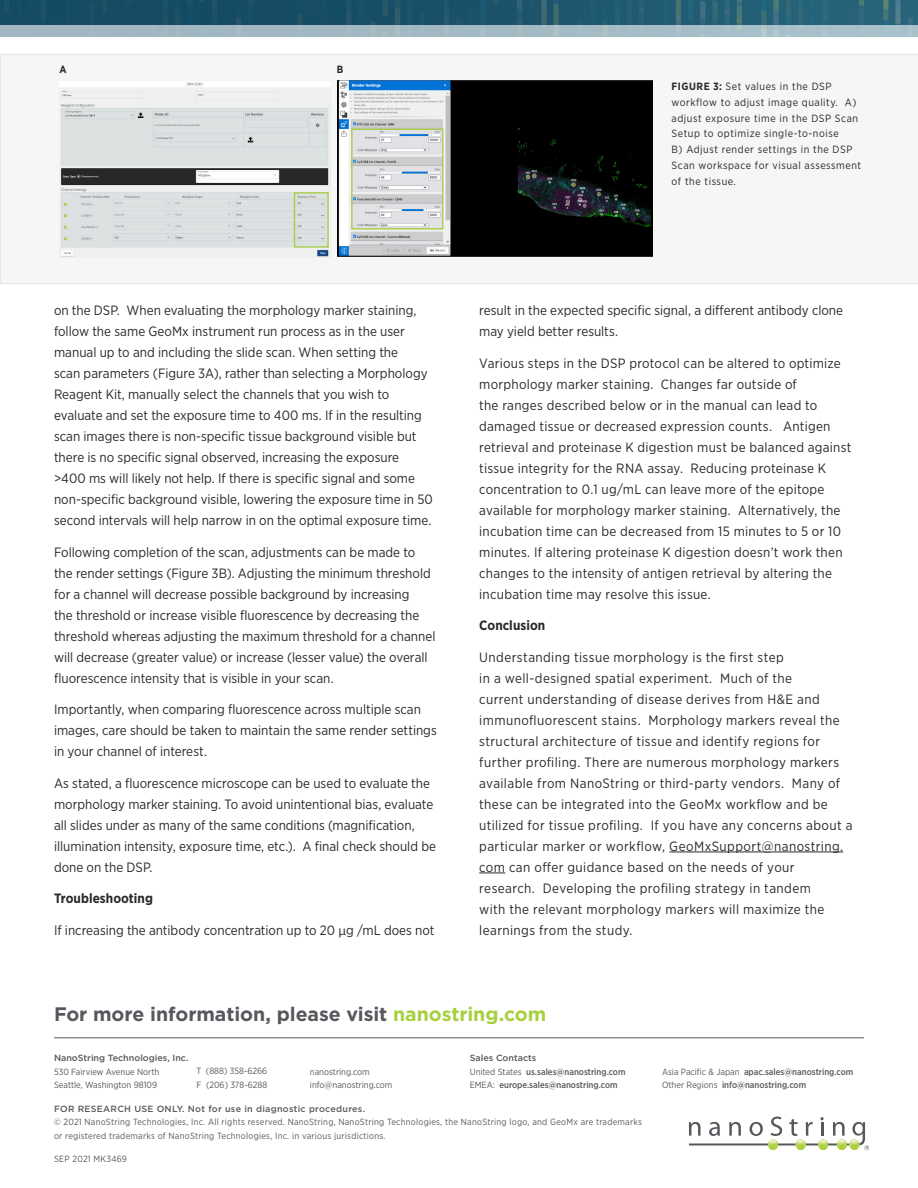
<style>
.page{position:relative;width:918px;height:1188px;background:#fff}
.page>*{position:absolute;margin:0;border:0;box-sizing:border-box;transform-origin:0 0}
.t1{font:700 19.5px "Gotham";color:#56585d}
.t2{font:13.5px/21px "Gotham Narrow";letter-spacing:.005em;color:#2b292a}
.t3{font:13.5px/21px "Gotham Narrow";letter-spacing:.03em;color:#2b292a}
.t4{font:700 13.5px "Gotham Narrow";letter-spacing:.005em;color:#2b292a}
.t5{font:10.5px/15.8px "Gotham Narrow";letter-spacing:.05em;color:#2b292a}
.t6{font:700 10.5px "Gotham Narrow";color:#2b292a}
.t7{font:9px/13.5px "Gotham Narrow";letter-spacing:.025em;color:#575a5e}
.t8{font:500 9px/13.5px "Gotham Narrow";color:#56585d}
.t9{font:9px/13.5px "Gotham Narrow";color:#56585d}
.t10{font:500 9px "Gotham";letter-spacing:.03em;color:#575a5e}
.t11{font:500 9px "Gotham";color:#56585d}
.s1{font-weight:700}
.s2{font-family:"Proxima Nova"}
.s3{color:#a8cf40}
.s4{font-weight:400}
</style>
<div class="page">
<svg style="left:689px;top:1117px;width:180px;height:33px"></svg>
<hr style="left:669px;top:852px;width:174px;height:1px;background:#2b292a">
<svg style="left:479px;top:873px;width:26px;height:1px"></svg>
<div style="left:0;top:54px;width:918px;height:230px;background:#f6f6f5"></div>
<hr style="left:54px;top:1038px;width:810px;height:1px;background:#56585d">
<img style="left:0;top:0;width:918px;height:25px">
<div style="left:0;top:25px;width:918px;height:12px;background:#a4bac3"></div>
<img style="left:337px;top:81px;width:316px;height:176px">
<img style="left:59px;top:82px;width:271px;height:176px">
<div style="left:294px;top:192px;width:35px;height:56px;border:1px solid #a5ce39"></div>
<div style="left:351px;top:129px;width:92px;height:100px;border:1px solid #a5ce39"></div>
<p class="t6" style="left:59px;top:64px;width:9px">A</p>
<p class="t6" style="left:337px;top:64px;width:8px">B</p>
<p class="t5" style="left:672px;top:79px;width:191px"><span class="s1">FIGURE 3:</span> Set values in the DSP workflow to adjust image quality. A) adjust exposure time in the DSP Scan<br>Setup to optimize single-to-noise<br>B) Adjust render settings in the DSP<br>Scan workspace for visual assessment of the tissue.</p>
<p class="t2" style="left:54px;top:301px;width:380px">on the DSP. When evaluating the morphology marker staining, follow the same GeoMx instrument run process as in the user manual up to and including the slide scan. When setting the<br>scan parameters (Figure 3A), rather than selecting a Morphology Reagent Kit, manually select the channels that you wish to evaluate and set the exposure time to 400 ms. If in the resulting scan images there is non-specific tissue background visible but there is no specific signal observed, increasing the exposure &gt;400 ms will likely not help. If there is specific signal and some non-specific background visible, lowering the exposure time in 50 second intervals will help narrow in on the optimal exposure time.</p>
<p class="t2" style="left:54px;top:542px;width:383px">Following completion of the scan, adjustments can be made to the render settings (Figure 3B). Adjusting the minimum threshold for a channel will decrease possible background by increasing<br>the threshold or increase visible fluorescence by decreasing the threshold whereas adjusting the maximum threshold for a channel will decrease (greater value) or increase (lesser value) the overall fluorescence intensity that is visible in your scan.</p>
<p class="t2" style="left:54px;top:700px;width:384px">Importantly, when comparing fluorescence across multiple scan images, care should be taken to maintain the same render settings in your channel of interest.</p>
<p class="t2" style="left:54px;top:773px;width:384px">As stated, a fluorescence microscope can be used to evaluate the morphology marker staining. To avoid unintentional bias, evaluate all slides under as many of the same conditions (magnification, illumination intensity, exposure time, etc.). A final check should be done on the DSP.</p>
<p class="t4" style="left:54px;top:892px;width:101px">Troubleshooting</p>
<p class="t2" style="left:54px;top:920px;width:382px">If increasing the antibody concentration up to 20 <span class="s2">μ</span>g /mL does not</p>
<p class="t2" style="left:479px;top:301px;width:365px">result in the expected specific signal, a different antibody clone may yield better results.</p>
<p class="t2" style="left:479px;top:353px;width:374px">Various steps in the DSP protocol can be altered to optimize morphology marker staining. Changes far outside of<br>the ranges described below or in the manual can lead to damaged tissue or decreased expression counts. Antigen retrieval and proteinase K digestion must be balanced against tissue integrity for the RNA assay. Reducing proteinase K concentration to 0.1 ug/mL can leave more of the epitope available for morphology marker staining. Alternatively, the incubation time can be decreased from 15 minutes to 5 or 10 minutes. If altering proteinase K digestion doesn’t work then changes to the intensity of antigen retrieval by altering the incubation time may resolve this issue.</p>
<p class="t4" style="left:479px;top:619px;width:68px">Conclusion</p>
<p class="t3" style="left:479px;top:647px;width:375px">Understanding tissue morphology is the first step<br>in a well-designed spatial experiment. Much of the<br>current understanding of disease derives from H&amp;E and immunofluorescent stains. Morphology markers reveal the structural architecture of tissue and identify regions for further profiling. There are numerous morphology markers available from NanoString or third-party vendors. Many of these can be integrated into the GeoMx workflow and be utilized for tissue profiling. If you have any concerns about a particular marker or workflow, GeoMxSupport@nanostring. com can offer guidance based on the needs of your research. Developing the profiling strategy in tandem<br>with the relevant morphology markers will maximize the learnings from the study.</p>
<h1 class="t1" style="left:54px;top:1006px;width:494px">For more information, please visit <span class="s3">nanostring.com</span></h1>
<p class="t11" style="left:54px;top:1054px;width:136px">NanoString Technologies, Inc.</p>
<p class="t9" style="left:54px;top:1065px;width:107px">530 Fairview Avenue North<br>Seattle, Washington 98109</p>
<p class="t8" style="left:662px;top:1065px;width:193px"><span class="s4">Asia Pacific &amp; Japan</span> apac.sales@nanostring.com<br><span class="s4">Other Regions</span> info@nanostring.com</p>
<p class="t11" style="left:470px;top:1054px;width:68px">Sales Contacts</p>
<p class="t8" style="left:470px;top:1065px;width:157px"><span class="s4">United States</span> us.sales@nanostring.com<br><span class="s4">EMEA:</span> europe.sales@nanostring.com</p>
<p class="t9" style="left:197px;top:1065px;width:72px">T (888) 358-6266<br>F (206) 378-6288</p>
<p class="t9" style="left:310px;top:1065px;width:84px">nanostring.com info@nanostring.com</p>
<p class="t10" style="left:54px;top:1105px;width:313px">FOR RESEARCH USE ONLY. Not for use in diagnostic procedures.</p>
<p class="t7" style="left:54px;top:1116px;width:590px">© 2021 NanoString Technologies, Inc. All rights reserved. NanoString, NanoString Technologies, the NanoString logo, and GeoMx are trademarks or registered trademarks of NanoString Technologies, Inc. in various jurisdictions.</p>
<p class="t7" style="left:54px;top:1153px;width:75px">SEP 2021 MK3469</p>
</div>
